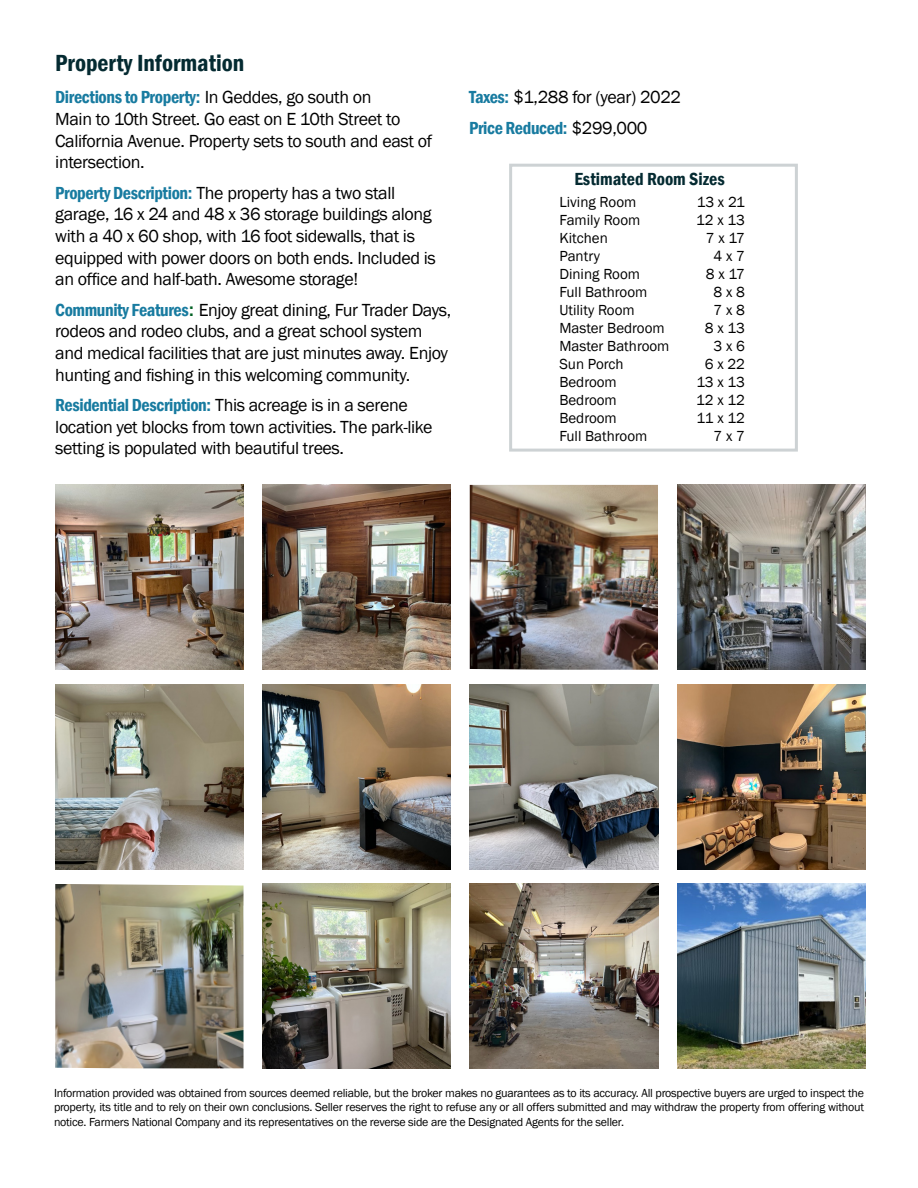
<style>
.page{position:relative;width:918px;height:1188px;background:#fff}
.page>*{position:absolute;margin:0;border:0;box-sizing:border-box;transform-origin:0 0}
.t1{font:600 condensed 24px "Franklin Gothic";color:#042a31}
.t2{font:18px/21.6px "Franklin Gothic";letter-spacing:-.02em;color:#000}
.t3{font:600 condensed 18px "Franklin Gothic";color:#042a31}
.t4{font:15px "Franklin Gothic";color:#000}
.t5{font:12px/14.4px "Franklin Gothic";letter-spacing:-.02em;color:#000;text-align:justify}
.s1{font-weight:600;font-stretch:condensed;color:#187ba0}
.s2{font-family:"Arial";font-weight:700;color:#006023}
</style>
<div class="page">
<div style="left:509px;top:164px;width:289px;height:288px;border:3px solid #cdd2d4"></div>
<img style="left:55px;top:884px;width:189px;height:184px">
<img style="left:55px;top:485px;width:189px;height:185px">
<img style="left:263px;top:485px;width:188px;height:185px">
<img style="left:677px;top:485px;width:188px;height:185px">
<img style="left:55px;top:684px;width:189px;height:185px">
<img style="left:263px;top:684px;width:188px;height:185px">
<img style="left:677px;top:684px;width:188px;height:185px">
<img style="left:263px;top:884px;width:188px;height:184px">
<img style="left:470px;top:884px;width:188px;height:184px">
<img style="left:470px;top:485px;width:188px;height:185px">
<img style="left:470px;top:684px;width:188px;height:185px">
<img style="left:677px;top:884px;width:188px;height:184px">
<h1 class="t1" style="left:55px;top:47px;width:190px">Property Information</h1>
<p class="t2" style="left:55px;top:87px;width:378px"><span class="s1">Directions to Property:</span> In Geddes, go south on<br>Main to 10th Street. Go east on E 10th Street to California Avenue. Property sets to south and east of intersection.</p>
<p class="t2" style="left:55px;top:182px;width:382px"><span class="s1">Property Description:</span> The property has a two stall garage, 16 x 24 and 48 x 36 storage buildings along with a 40 x 60 shop, with 16 foot sidewalls, that is equipped with power doors on both ends. Included is an office and half-bath. Awesome storage!</p>
<p class="t2" style="left:55px;top:299px;width:398px"><span class="s1">Community Features</span><span class="s2">:</span> Enjoy great dining, Fur Trader Days, rodeos and rodeo clubs, and a great school system and medical facilities that are just minutes away. Enjoy hunting and fishing in this welcoming community.</p>
<p class="t2" style="left:55px;top:395px;width:379px"><span class="s1">Residential Description:</span> This acreage is in a serene location yet blocks from town activities. The park-like setting is populated with beautiful trees.</p>
<p class="t2" style="left:469px;top:82px;width:213px;line-height:30.6px"><span class="s1">Taxes:</span> $1,288 for (year) 2022<br><span class="s1">Price Reduced:</span> $299,000</p>
<p class="t3" style="left:574px;top:167px;width:152px">Estimated Room Sizes</p>
<p class="t4" style="left:559px;top:192px;width:78px">Living Room</p>
<p class="t4" style="left:697px;top:192px;width:50px">13 x 21</p>
<p class="t4" style="left:559px;top:210px;width:83px">Family Room</p>
<p class="t4" style="left:696px;top:210px;width:50px">12 x 13</p>
<p class="t4" style="left:559px;top:228px;width:50px">Kitchen</p>
<p class="t4" style="left:706px;top:228px;width:41px">7 x 17</p>
<p class="t4" style="left:559px;top:246px;width:42px">Pantry</p>
<p class="t4" style="left:714px;top:246px;width:33px">4 x 7</p>
<p class="t4" style="left:559px;top:264px;width:82px">Dining Room</p>
<p class="t4" style="left:706px;top:264px;width:41px">8 x 17</p>
<p class="t4" style="left:559px;top:282px;width:90px">Full Bathroom</p>
<p class="t4" style="left:714px;top:282px;width:33px">8 x 8</p>
<p class="t4" style="left:559px;top:300px;width:77px">Utility Room</p>
<p class="t4" style="left:714px;top:300px;width:33px">7 x 8</p>
<p class="t4" style="left:559px;top:318px;width:107px">Master Bedroom</p>
<p class="t4" style="left:705px;top:318px;width:42px">8 x 13</p>
<p class="t4" style="left:559px;top:336px;width:112px">Master Bathroom</p>
<p class="t4" style="left:714px;top:336px;width:33px">3 x 6</p>
<p class="t4" style="left:559px;top:354px;width:66px">Sun Porch</p>
<p class="t4" style="left:705px;top:354px;width:42px">6 x 22</p>
<p class="t4" style="left:559px;top:372px;width:59px">Bedroom</p>
<p class="t4" style="left:696px;top:372px;width:50px">13 x 13</p>
<p class="t4" style="left:559px;top:390px;width:59px">Bedroom</p>
<p class="t4" style="left:696px;top:390px;width:51px">12 x 12</p>
<p class="t4" style="left:559px;top:408px;width:59px">Bedroom</p>
<p class="t4" style="left:696px;top:408px;width:50px">11 x 12</p>
<p class="t4" style="left:559px;top:426px;width:90px">Full Bathroom</p>
<p class="t4" style="left:714px;top:426px;width:33px">7 x 7</p>
<p class="t5" style="left:54px;top:1086px;width:812px">Information provided was obtained from sources deemed reliable, but the broker makes no guarantees as to its accuracy. All prospective buyers are urged to inspect the property, its title and to rely on their own conclusions. Seller reserves the right to refuse any or all offers submitted and may withdraw the property from offering without notice. Farmers National Company and its representatives on the reverse side are the Designated Agents for the seller.</p>
</div>
